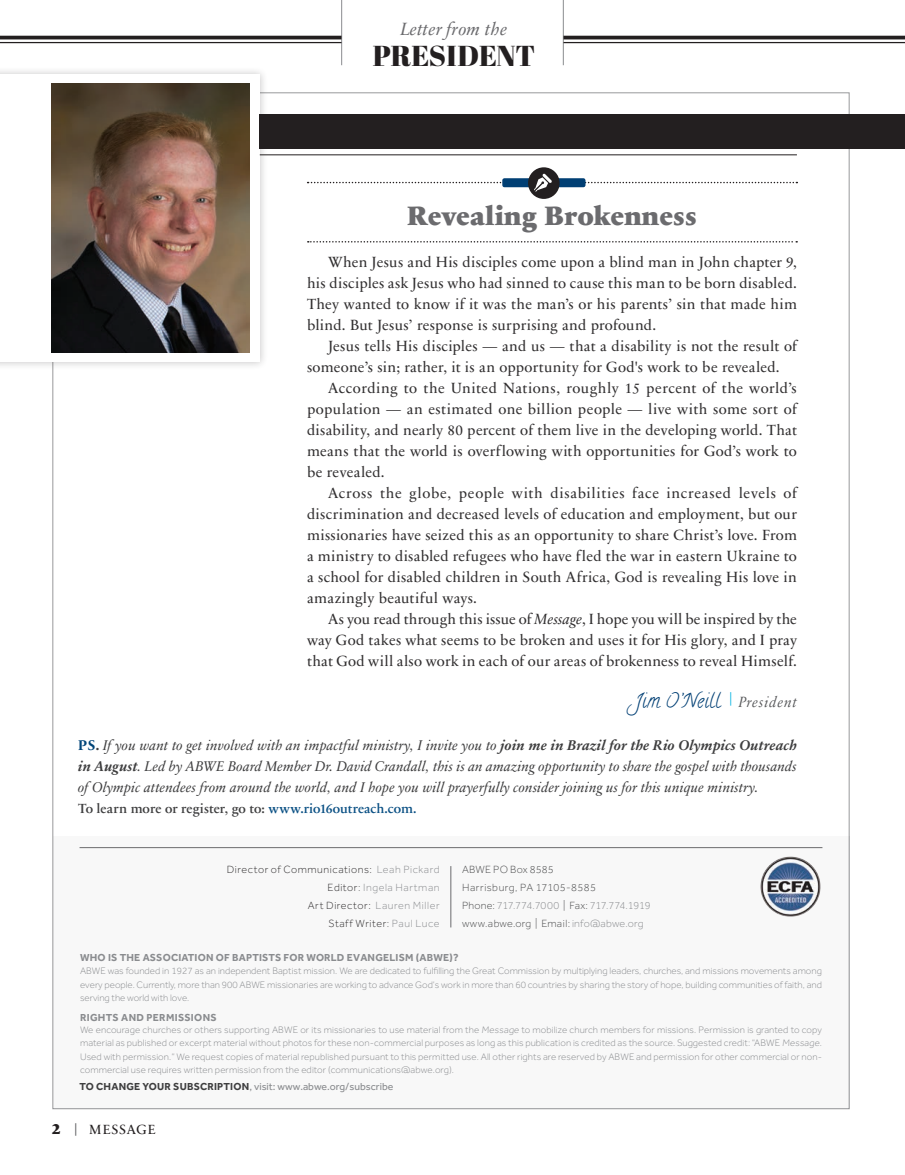
<style>
.page{position:relative;width:905px;height:1175px;background:#fff}
.page>*{position:absolute;margin:0;border:0;box-sizing:border-box;transform-origin:0 0}
.t1{font:28.8px "Abril Fatface";letter-spacing:-.005em;color:#231f20}
.Headline{font:900 27px "Sabon Next LT Pro";letter-spacing:.01em;color:#6b6b6e}
.bodytext{font:19.5px "Calligraffiti";letter-spacing:.005em;color:#003f74}
.t2{font:italic 18px "Sabon Next LT Pro";letter-spacing:.015em;color:#6b6b6e}
.bodytext-2{font:15px/21px "Sabon Next LT Pro";letter-spacing:.015em;color:#312f30;text-align:justify}
.bodytext-3{font:italic 14.25px/21px "Sabon Next LT Pro";letter-spacing:.005em;color:#3e3e3f;text-align:justify}
.bodytext-4{font:600 13.5px "Sabon Next LT Pro";letter-spacing:.005em;color:#3e3e3f}
.t3{font:13.5px "Sabon Next LT Pro";letter-spacing:.06em;color:#231f20}
.bodytext-5{font:300 10.8px "Effra";letter-spacing:.05em;color:#312f30}
.bodytext-6{font:300 10.8px "Effra";letter-spacing:.025em;color:#4b4c4d}
.bodytext-7{font:300 10.8px "Effra";letter-spacing:-.01em;color:#8a8c8f}
.bodytext-8{font:300 10.8px "Effra";letter-spacing:.05em;color:#8a8c8f}
.rights_and_permissio{font:700 10.5px "Effra";letter-spacing:.02em;color:#8a8c8f}
.rights_and_permissio-2{font:10.5px "Effra";color:#8a8c8f}
.rights_and_permissio-3{font:300 9.75px/13.5px "Effra";color:#8a8c8f;text-align:justify}
.s1{font-style:italic}
.s2{font-family:"Sabon Next LT Pro Display It";font-size:15px;color:#57585a}
.s3{font-weight:700;font-style:normal;color:#004579}
.s4{font-weight:700;font-style:normal}
.s5{font-weight:700}
.s6{color:#0a5084}
.s7{color:#8a8c8f}
.s8{color:#312f30}
.s9{color:#4b4c4d}
.s10{font-weight:700;color:#3e3e3f}
.s11{font-weight:900;font-size:15.75px}
.s12{font-family:"Gotham";color:#57585a}
</style>
<div class="page">
<div style="left:0;top:66px;width:268px;height:304px;background:#231f20;opacity:.25"></div>
<div style="left:0;top:74px;width:260px;height:288px;background:#fff"></div>
<img style="left:51px;top:84px;width:198px;height:268px">
<hr style="left:563px;top:0;width:1px;height:65px;background:#8a8c8f">
<hr style="left:341px;top:0;width:1px;height:65px;background:#8a8c8f">
<hr style="left:80px;top:847px;width:742px;height:1px;background:#6b6b6e">
<hr style="left:450px;top:866px;width:1px;height:61px;background:#6b6b6e">
<hr style="left:0;top:36px;width:341px;height:3px;background:#231f20">
<hr style="left:0;top:42px;width:341px;height:1px;background:#231f20">
<hr style="left:260px;top:155px;width:536px;height:1px;background:#231f20">
<svg style="left:308px;top:241px;width:489px;height:1px"></svg>
<img style="left:760px;top:856px;width:61px;height:61px">
<div style="left:260px;top:114px;width:644px;height:35px;background:#231f20"></div>
<hr style="left:563px;top:36px;width:341px;height:3px;background:#231f20">
<hr style="left:563px;top:42px;width:341px;height:1px;background:#231f20">
<div style="left:528px;top:167px;width:31px;height:32px;background:#231f20;border-radius:50%"></div>
<svg style="left:307px;top:174px;width:490px;height:18px"></svg>
<p class="t2" style="left:400px;top:15px;width:108px">Letter from the</p>
<p class="t1" style="left:373px;top:35px;width:164px">PRESIDENT</p>
<p class="Headline" style="left:407px;top:195px;width:291px">Revealing Brokenness</p>
<p class="bodytext-2" style="left:307px;top:251px;width:491px;text-indent:21px">When Jesus and His disciples come upon a blind man in John chapter 9, his disciples ask Jesus who had sinned to cause this man to be born disabled.<br>They wanted to know if it was the man’s or his parents’ sin that made him blind. But Jesus’ response is surprising and profound.</p>
<p class="bodytext-2" style="left:307px;top:335px;width:491px;text-indent:21px">Jesus tells His disciples — and us — that a disability is not the result of someone’s sin; rather, it is an opportunity for God's work to be revealed.</p>
<p class="bodytext-2" style="left:307px;top:377px;width:491px;text-indent:21px">According to the United Nations, roughly 15 percent of the world’s population — an estimated one billion people — live with some sort of disability, and nearly 80 percent of them live in the developing world. That means that the world is overflowing with opportunities for God’s work to be revealed.</p>
<p class="bodytext-2" style="left:307px;top:482px;width:491px;text-indent:21px">Across the globe, people with disabilities face increased levels of discrimination and decreased levels of education and employment, but our missionaries have seized this as an opportunity to share Christ’s love. From a ministry to disabled refugees who have fled the war in eastern Ukraine to a school for disabled children in South Africa, God is revealing His love in amazingly beautiful ways.</p>
<p class="bodytext-2" style="left:307px;top:608px;width:491px;text-indent:21px">As you read through this issue of <span class="s1">Message</span>, I hope you will be inspired by the way God takes what seems to be broken and uses it for His glory, and I pray that God will also work in each of our areas of brokenness to reveal Himself.</p>
<p class="bodytext" style="left:635px;top:688px;width:163px">Jim O’Neill <sup>|</sup> <span class="s2">President</span></p>
<p class="bodytext-3" style="left:78px;top:734px;width:720px"><span class="s3">PS</span><span class="s4">.</span> If you want to get involved with an impactful ministry, I invite you to <span class="s5">join me in Brazil for the Rio Olympics Outreach in August</span>. Led by ABWE Board Member Dr. David Crandall, this is an amazing opportunity to share the gospel with thousands of Olympic attendees from around the world, and I hope you will prayerfully consider joining us for this unique ministry.</p>
<p class="bodytext-4" style="left:78px;top:798px;width:340px">To learn more or register, go to: <span class="s6">www.rio16outreach.com.</span></p>
<p class="bodytext-5" style="left:227px;top:863px;width:214px">Director of Communications: <span class="s7">Leah Pickard</span></p>
<p class="bodytext-8" style="left:327px;top:881px;width:113px"><span class="s8">Editor</span><span class="s9">:</span> Ingela Hartman</p>
<p class="bodytext-5" style="left:308px;top:899px;width:133px">Art Director: <span class="s7">Lauren Miller</span></p>
<p class="bodytext-5" style="left:328px;top:917px;width:112px">Staff Writer<span class="s9">:</span> <span class="s7">Paul Luce</span></p>
<p class="bodytext-6" style="left:462px;top:863px;width:93px">ABWE PO Box 8585</p>
<p class="bodytext-6" style="left:462px;top:881px;width:135px">Harrisburg, PA 17105-8585</p>
<p class="bodytext-7" style="left:462px;top:899px;width:190px"><span class="s9">Phone:</span> 717.774.7000 <span class="s9">| Fax:</span> 717.774.1919</p>
<p class="bodytext-6" style="left:462px;top:917px;width:183px">www.abwe.org | Email: <span class="s7">info@abwe.org</span></p>
<p class="rights_and_permissio" style="left:80px;top:950px;width:380px">WHO IS THE ASSOCIATION OF BAPTISTS FOR WORLD EVANGELISM (ABWE)?</p>
<p class="rights_and_permissio-3" style="left:80px;top:964px;width:743px">ABWE was founded in 1927 as an independent Baptist mission. We are dedicated to fulfilling the Great Commission by multiplying leaders, churches, and missions movements among every people. Currently, more than 900 ABWE missionaries are working to advance God’s work in more than 60 countries by sharing the story of hope, building communities of faith, and serving the world with love.</p>
<p class="rights_and_permissio" style="left:80px;top:1010px;width:138px">RIGHTS AND PERMISSIONS</p>
<p class="rights_and_permissio-3" style="left:80px;top:1022px;width:743px">We encourage churches or others supporting ABWE or its missionaries to use material from the Message to mobilize church members for missions. Permission is granted to copy material as published or excerpt material without photos for these non-commercial purposes as long as this publication is credited as the source. Suggested credit: “ABWE Message.<br>Used with permission.” We request copies of material republished pursuant to this permitted use. All other rights are reserved by ABWE and permission for other commercial or non&shy;commercial use requires written permission from the editor (communications@abwe.org).</p>
<p class="rights_and_permissio-2" style="left:80px;top:1080px;width:315px"><span class="s10">TO CHANGE YOUR SUBSCRIPTION</span>, visit: www.abwe.org/subscribe</p>
<p class="t3" style="left:52px;top:1118px;width:105px"><span class="s11">2</span> <span class="s12">|</span> MESSAGE</p>
</div>
